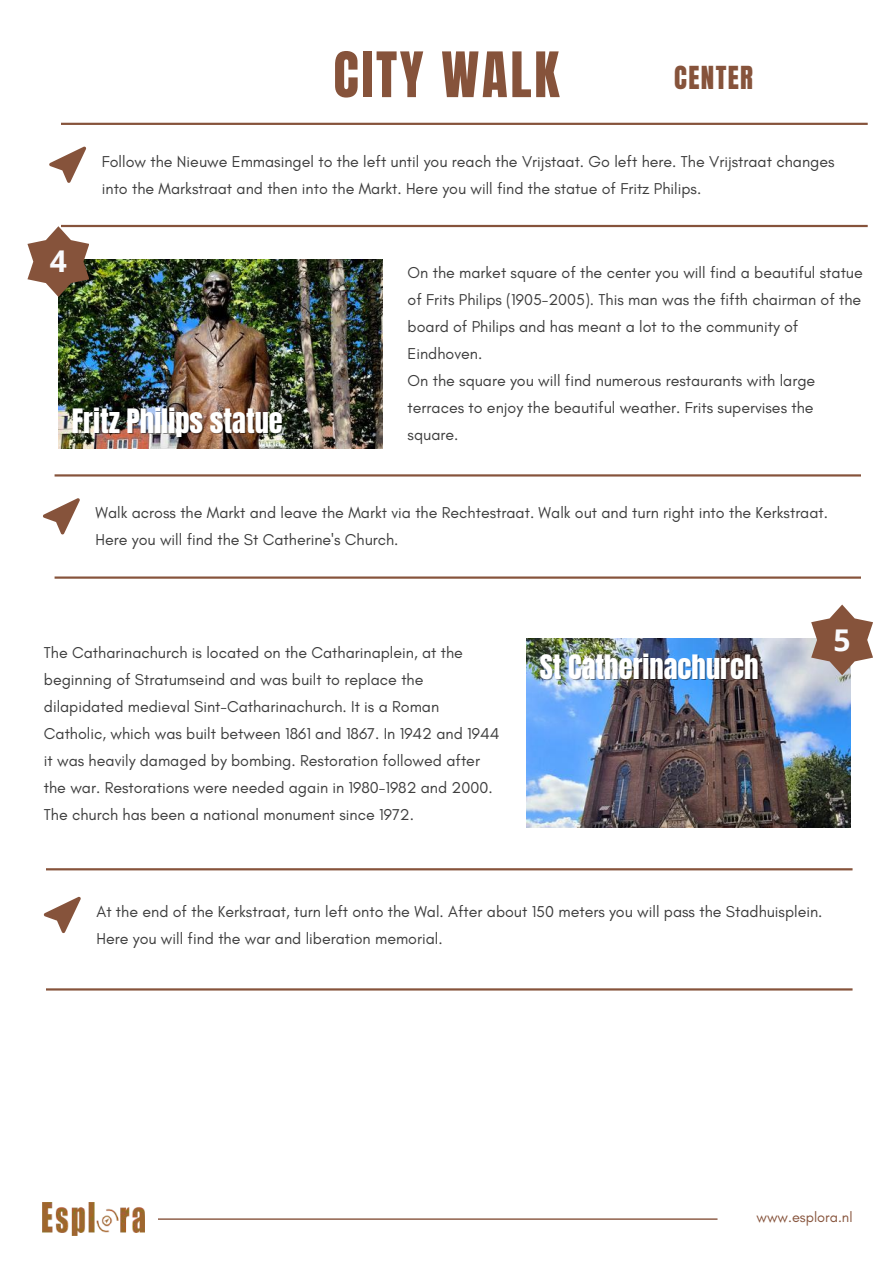
<style>
.page{position:relative;width:893px;height:1264px;background:#fff}
.page>*{position:absolute;margin:0;border:0;box-sizing:border-box;transform-origin:0 0}
.t1{font:53.25px "Anton";letter-spacing:.05em;color:#86533b}
.t2{font:700 30px "Open Sans";color:#f9fafd}
.t3{font:28.5px "Anton";color:#fff}
.t4{font:27px "Anton";letter-spacing:.05em;color:#86533b}
.t5{font:16.05px/27px "Glacial Indifference";color:#3d3d3d}
.t6{font:14.55px "Glacial Indifference";color:#86533b}
</style>
<div class="page">
<svg style="left:158px;top:1218px;width:559px;height:1px"></svg>
<img style="left:43px;top:1202px;width:101px;height:33px">
<img style="left:58px;top:297px;width:324px;height:151px">
<hr style="left:61px;top:123px;width:806px;height:2px;background:#895740">
<svg style="left:49px;top:146px;width:37px;height:37px"></svg>
<svg style="left:27px;top:225px;width:840px;height:72px"></svg>
<img style="left:526px;top:638px;width:324px;height:189px">
<svg style="left:811px;top:604px;width:62px;height:71px"></svg>
<svg style="left:44px;top:896px;width:37px;height:37px"></svg>
<svg style="left:46px;top:868px;width:806px;height:2px;background:#92644f"></svg>
<svg style="left:46px;top:988px;width:806px;height:2px;background:#9a705c"></svg>
<svg style="left:55px;top:474px;width:806px;height:2px;background:#996f5b"></svg>
<svg style="left:43px;top:498px;width:37px;height:36px"></svg>
<svg style="left:55px;top:576px;width:806px;height:2px;background:#a37d6b"></svg>
<h1 class="t1" style="left:333px;top:36px;width:227px">CITY WALK</h1>
<h3 class="t4" style="left:674px;top:58px;width:80px">CENTER</h3>
<p class="t5" style="left:102px;top:148px;width:734px">Follow the Nieuwe Emmasingel to the left until you reach the Vrijstaat. Go left here. The Vrijstraat changes into the Markstraat and then into the Markt. Here you will find the statue of Fritz Philips.</p>
<h2 class="t2" style="left:50px;top:240px;width:19px">4</h2>
<h3 class="t3" style="left:72px;top:401px;width:213px">Fritz Philips statue</h3>
<p class="t5" style="left:407px;top:259px;width:456px">On the market square of the center you will find a beautiful statue of Frits Philips (1905-2005). This man was the fifth chairman of the board of Philips and has meant a lot to the community of Eindhoven.<br>On the square you will find numerous restaurants with large terraces to enjoy the beautiful weather. Frits supervises the square.</p>
<p class="t5" style="left:95px;top:499px;width:734px">Walk across the Markt and leave the Markt via the Rechtestraat. Walk out and turn right into the Kerkstraat.<br>Here you will find the St Catherine's Church.</p>
<p class="t5" style="left:44px;top:638px;width:457px">The Catharinachurch is located on the Catharinaplein, at the beginning of Stratumseind and was built to replace the dilapidated medieval Sint-Catharinachurch. It is a Roman Catholic, which was built between 1861 and 1867. In 1942 and 1944 it was heavily damaged by bombing. Restoration followed after the war. Restorations were needed again in 1980-1982 and 2000.<br>The church has been a national monument since 1972.</p>
<h3 class="t3" style="left:539px;top:646px;width:220px">St Catherinachurch</h3>
<h2 class="t2" style="left:833px;top:618px;width:19px">5</h2>
<p class="t5" style="left:96px;top:897px;width:727px">At the end of the Kerkstraat, turn left onto the Wal. After about 150 meters you will pass the Stadhuisplein.<br>Here you will find the war and liberation memorial.</p>
<p class="t6" style="left:756px;top:1208px;width:97px">www.esplora.nl</p>
</div>
